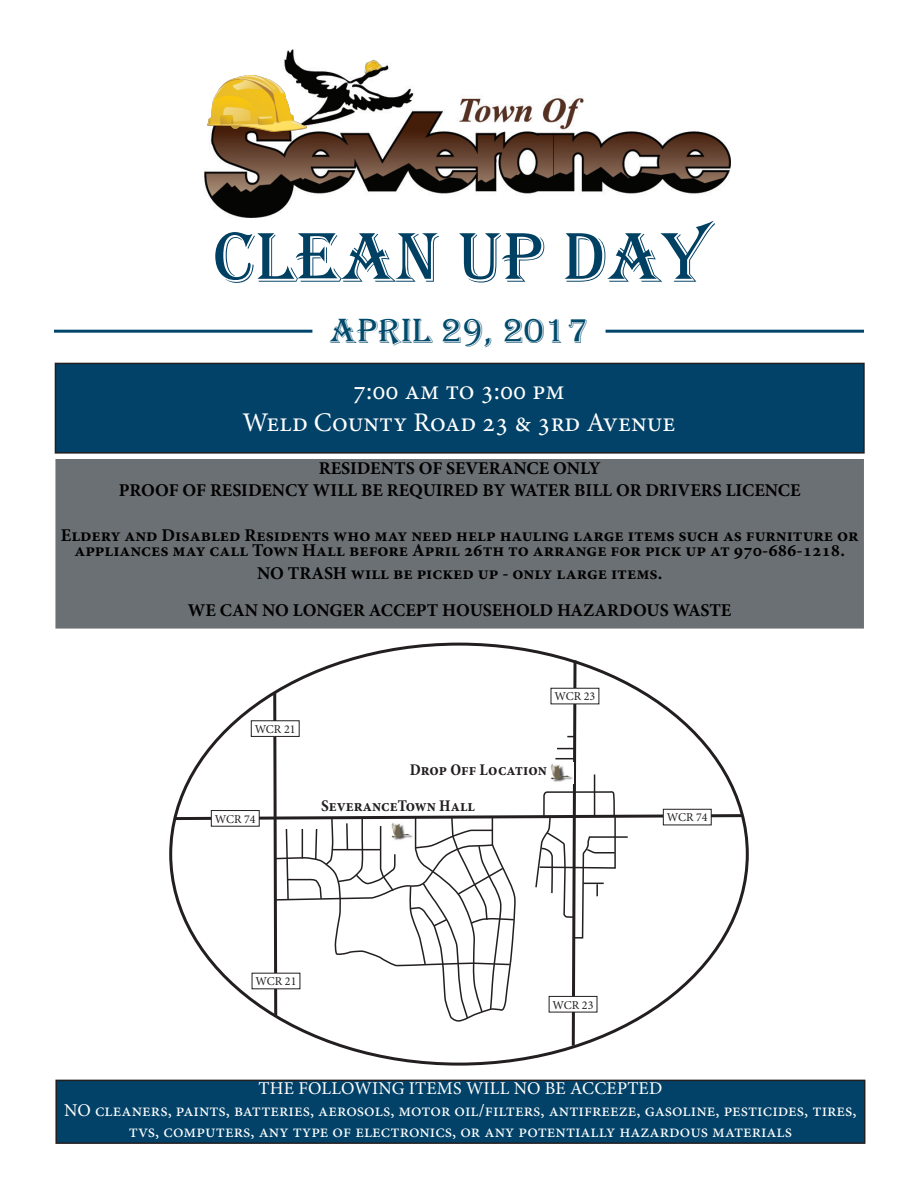
<style>
.page{position:relative;width:918px;height:1188px;background:#fff}
.page>*{position:absolute;margin:0;border:0;box-sizing:border-box;transform-origin:0 0}
.t1{font:72.75px "Algerian";color:#004063}
.t2{font:36px "Algerian";color:#004a6c}
.t3{font:27px "Minion Pro";color:#fff}
.t4{font:700 18px/15px "Minion Pro";color:#000;text-align:center}
.t5{font:18px/21.6px "Minion Pro";color:#fff;text-align:center}
.t6{font:700 condensed 16.5px "Minion Pro";color:#231f20}
.t7{font:12px "Minion Pro";color:#231f20}
</style>
<div class="page">
<div style="left:55px;top:363px;width:809px;height:90px;background:#024268"></div>
<div style="left:55px;top:363px;width:810px;height:91px;border:2px solid #231f20"></div>
<hr style="left:54px;top:330px;width:258px;height:3px;background:#00456c">
<div style="left:56px;top:460px;width:807px;height:168px;background:#6b7074"></div>
<div style="left:55px;top:459px;width:809px;height:170px;border:2px solid #6b7074"></div>
<svg style="left:173px;top:657px;width:572px;height:409px"></svg>
<div style="left:211px;top:811px;width:48px;height:15px;background:#fff"></div>
<div style="left:211px;top:810px;width:48px;height:16px;border:1px solid #231f20"></div>
<img style="left:387px;top:822px;width:27px;height:20px">
<hr style="left:606px;top:330px;width:258px;height:3px;background:#00456c">
<div style="left:663px;top:809px;width:48px;height:16px;background:#fff"></div>
<div style="left:663px;top:809px;width:48px;height:16px;border:1px solid #231f20"></div>
<div style="left:551px;top:688px;width:48px;height:16px;background:#fff"></div>
<div style="left:551px;top:688px;width:48px;height:16px;border:1px solid #231f20"></div>
<div style="left:549px;top:996px;width:48px;height:16px;background:#fff"></div>
<div style="left:549px;top:996px;width:48px;height:16px;border:1px solid #231f20"></div>
<div style="left:252px;top:973px;width:48px;height:16px;background:#fff"></div>
<div style="left:251px;top:721px;width:48px;height:15px;background:#fff"></div>
<div style="left:251px;top:721px;width:48px;height:16px;border:1px solid #231f20"></div>
<div style="left:56px;top:1080px;width:809px;height:63px;background:#024268"></div>
<div style="left:55px;top:1080px;width:810px;height:64px;border:2px solid #231f20"></div>
<img style="left:546px;top:763px;width:27px;height:20px">
<img style="left:204px;top:49px;width:527px;height:169px">
<img style="left:361px;top:58px;width:22px;height:17px">
<img style="left:208px;top:75px;width:99px;height:56px">
<p class="t1" style="left:214px;top:217px;width:497px">CLEAN UP DAY</p>
<p class="t2" style="left:330px;top:311px;width:260px">APRIL 29, 2017</p>
<p class="t3" style="left:353px;top:372px;width:213px">7:00 am to 3:00 pm</p>
<p class="t3" style="left:242px;top:404px;width:434px">Weld County Road 23 &amp; 3rd Avenue</p>
<p class="t4" style="left:319px;top:460px;width:283px">RESIDENTS OF SEVERANCE ONLY</p>
<p class="t4" style="left:119px;top:483px;width:683px">PROOF OF RESIDENCY WILL BE REQUIRED BY WATER BILL OR DRIVERS LICENCE</p>
<p class="t4" style="left:61px;top:528px;width:799px">Eldery and Disabled Residents who may need help hauling large items such as furniture or appliances may call Town Hall before April 26th to arrange for pick up at 970-686-1218.</p>
<p class="t4" style="left:257px;top:565px;width:407px">NO TRASH will be picked up - only large items.</p>
<p class="t4" style="left:188px;top:603px;width:545px">WE CAN NO LONGER ACCEPT HOUSEHOLD HAZARDOUS WASTE</p>
<p class="t7" style="left:255px;top:721px;width:42px">WCR 21</p>
<p class="t7" style="left:215px;top:811px;width:42px">WCR 74</p>
<p class="t7" style="left:555px;top:689px;width:42px">WCR 23</p>
<p class="t6" style="left:410px;top:759px;width:139px">Drop Off Location</p>
<p class="t6" style="left:321px;top:794px;width:155px">SeveranceTown Hall</p>
<p class="t7" style="left:256px;top:973px;width:42px">WCR 21</p>
<p class="t7" style="left:553px;top:997px;width:42px">WCR 23</p>
<p class="t7" style="left:667px;top:810px;width:42px">WCR 74</p>
<p class="t5" style="left:259px;top:1078px;width:405px">THE FOLLOWING ITEMS WILL NO BE ACCEPTED</p>
<p class="t5" style="left:64px;top:1099px;width:794px">NO cleaners, paints, batteries, aerosols, motor oil/filters, antifreeze, gasoline, pesticides, tires, tvs, computers, any type of electronics, or any potentially hazardous materials</p>
</div>
